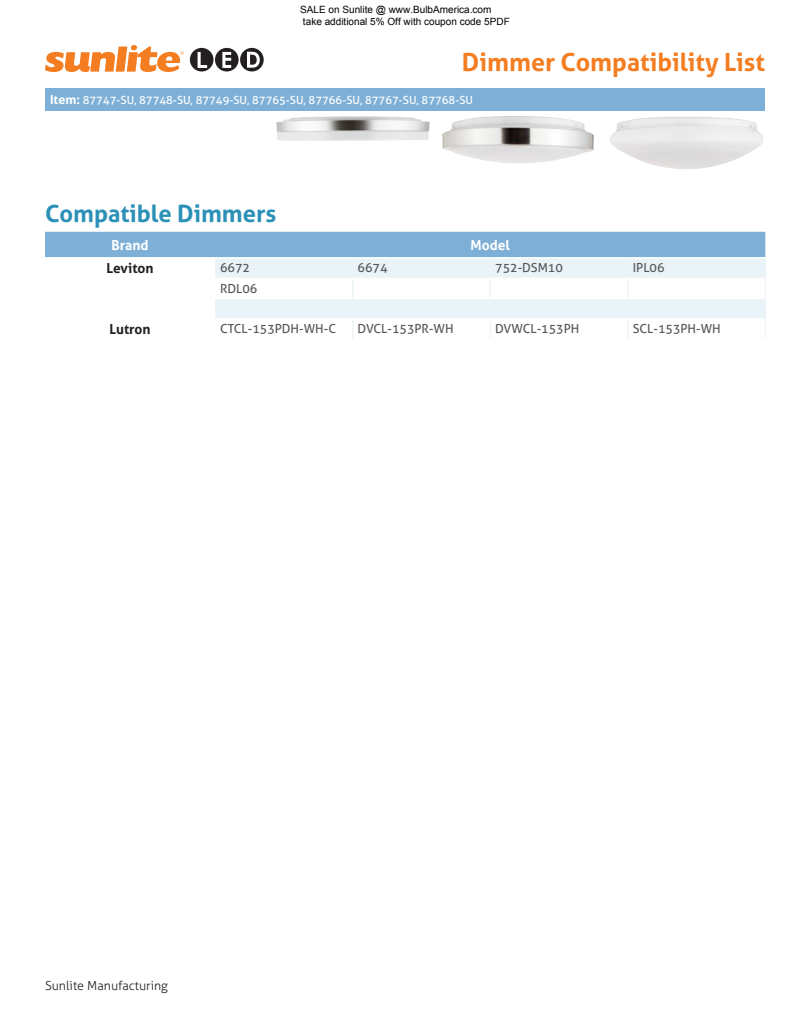
<style>
.page{position:relative;width:810px;height:1035px;background:#fff}
.page>*{position:absolute;margin:0;border:0;box-sizing:border-box;transform-origin:0 0}
.t1{font:700 25px "Aller";color:#f47d21}
.t2{font:700 23.75px "Aller";color:#2c90b7}
.t3{font:700 13.75px "Aller";color:#231f20}
.t4{font:700 13.75px "Aller";color:#fff}
.t5{font:12.5px "Aller";color:#57585a}
.t6{font:300 12.5px "Aller";color:#231f20}
.t7{font:11.25px "Aller";color:#fff}
.t8{font:10px/12px "Arial";color:#000}
.s1{font-weight:700;font-size:12.5px}
</style>
<div class="page">
<img style="left:442px;top:116px;width:152px;height:48px">
<div style="left:45px;top:89px;width:720px;height:22px;background:#7eb0d7"></div>
<svg style="left:45px;top:45px;width:139px;height:27px"></svg>
<svg style="left:190px;top:48px;width:74px;height:23px"></svg>
<svg style="left:45px;top:232px;width:721px;height:106px"></svg>
<hr style="left:45px;top:278px;width:170px;height:1px;background:#fff">
<hr style="left:45px;top:298px;width:170px;height:1px;background:#fff">
<hr style="left:45px;top:318px;width:170px;height:1px;background:#fff">
<hr style="left:215px;top:278px;width:138px;height:1px;background:#fff">
<hr style="left:353px;top:278px;width:137px;height:1px;background:#fff">
<hr style="left:490px;top:278px;width:138px;height:1px;background:#fff">
<hr style="left:628px;top:278px;width:137px;height:1px;background:#fff">
<hr style="left:215px;top:298px;width:138px;height:1px;background:#fff">
<hr style="left:353px;top:298px;width:137px;height:1px;background:#fff">
<hr style="left:490px;top:298px;width:138px;height:1px;background:#fff">
<hr style="left:628px;top:298px;width:137px;height:1px;background:#fff">
<hr style="left:215px;top:318px;width:138px;height:1px;background:#fff">
<hr style="left:353px;top:318px;width:137px;height:1px;background:#fff">
<hr style="left:490px;top:318px;width:138px;height:1px;background:#fff">
<hr style="left:628px;top:318px;width:137px;height:1px;background:#fff">
<hr style="left:45px;top:257px;width:170px;height:2px;background:#fff">
<hr style="left:215px;top:257px;width:138px;height:2px;background:#fff">
<hr style="left:353px;top:257px;width:137px;height:2px;background:#fff">
<hr style="left:490px;top:257px;width:138px;height:2px;background:#fff">
<hr style="left:628px;top:257px;width:138px;height:2px;background:#fff">
<img style="left:610px;top:116px;width:153px;height:53px">
<img style="left:277px;top:116px;width:153px;height:25px">
<p class="t8" style="left:300px;top:3px;width:211px">SALE on Sunlite @ www.BulbAmerica.com take additional 5% Off with coupon code 5PDF</p>
<h1 class="t1" style="left:462px;top:47px;width:305px">Dimmer Compatibility List</h1>
<p class="t7" style="left:50px;top:93px;width:425px"><span class="s1">Item:</span> 87747-SU, 87748-SU, 87749-SU, 87765-SU, 87766-SU, 87767-SU, 87768-SU</p>
<h2 class="t2" style="left:45px;top:199px;width:233px">Compatible Dimmers</h2>
<p class="t4" style="left:112px;top:237px;width:39px">Brand</p>
<p class="t4" style="left:470px;top:237px;width:41px">Model</p>
<p class="t3" style="left:106px;top:260px;width:49px">Leviton</p>
<p class="t5" style="left:220px;top:260px;width:31px">6672</p>
<p class="t5" style="left:358px;top:260px;width:31px">6674</p>
<p class="t5" style="left:495px;top:260px;width:69px">752-DSM10</p>
<p class="t5" style="left:633px;top:260px;width:33px">IPL06</p>
<p class="t5" style="left:220px;top:280px;width:39px">RDL06</p>
<p class="t3" style="left:109px;top:321px;width:43px">Lutron</p>
<p class="t5" style="left:220px;top:321px;width:117px">CTCL-153PDH-WH-C</p>
<p class="t5" style="left:358px;top:321px;width:97px">DVCL-153PR-WH</p>
<p class="t5" style="left:495px;top:321px;width:86px">DVWCL-153PH</p>
<p class="t5" style="left:633px;top:321px;width:89px">SCL-153PH-WH</p>
<p class="t6" style="left:45px;top:978px;width:124px">Sunlite Manufacturing</p>
</div>
